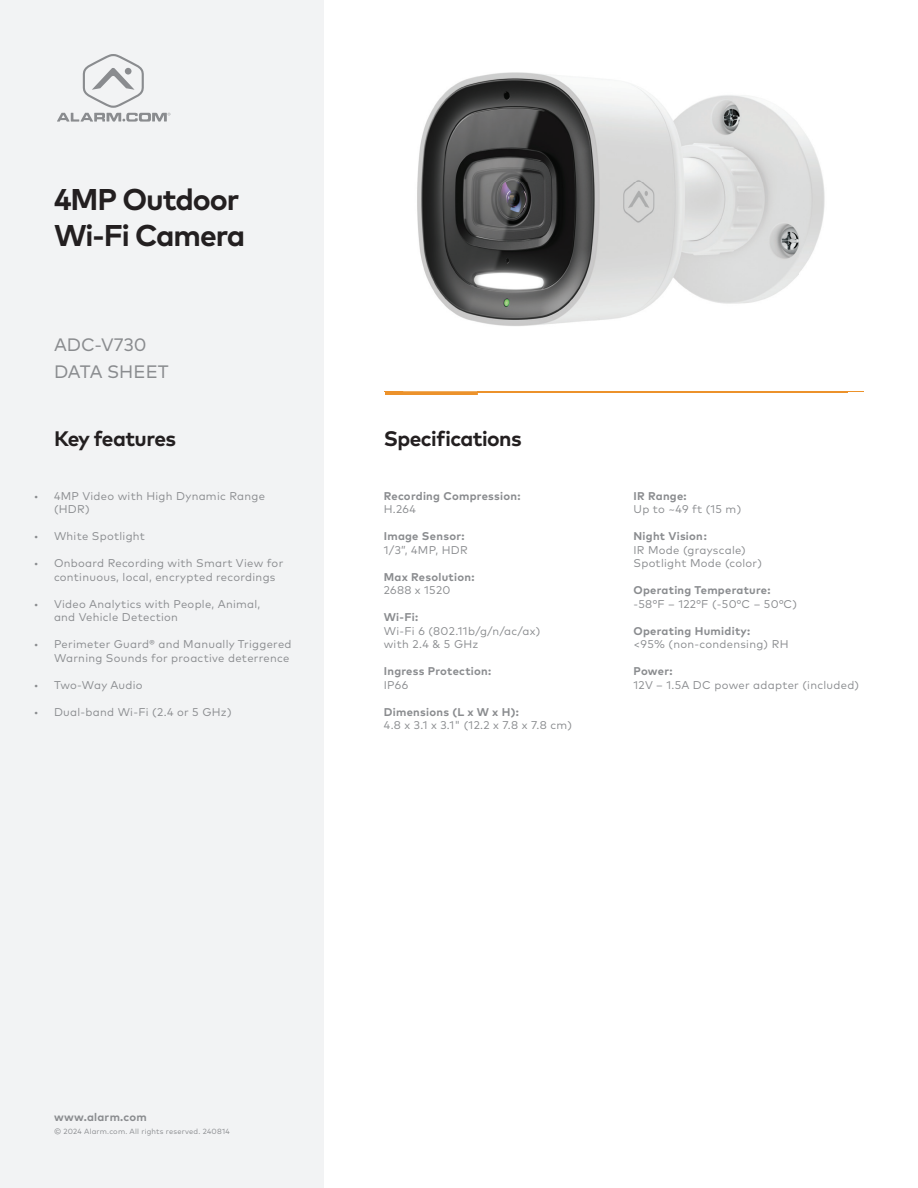
<style>
.page{position:relative;width:918px;height:1188px;background:#fff}
.page>*{position:absolute;margin:0;border:0;box-sizing:border-box;transform-origin:0 0}
.t1{font:700 30px/36px "Mark Pro";letter-spacing:-.035em;color:#231f20}
.t2{font:700 21px "Mark Pro";letter-spacing:-.025em;color:#231f20}
.t3{font:18px/27px "Mark Pro";color:#8a8c8f}
.t4{font:11.25px/13.5px "Mark Pro";letter-spacing:.025em;color:#8a8c8f}
.t5{font:700 11.25px "Mark Pro";letter-spacing:.025em;color:#8a8c8f}
.t6{font:7.5px "Mark Pro";letter-spacing:.025em;color:#8a8c8f}
</style>
<div class="page">
<div style="left:0;top:0;width:324px;height:1188px;background:#f2f3f4"></div>
<hr style="left:385px;top:392px;width:479px;height:1px;background:#ec922b">
<hr style="left:385px;top:392px;width:93px;height:3px;background:#ec922b">
<svg style="left:57px;top:54px;width:113px;height:68px"></svg>
<img style="left:403px;top:72px;width:445px;height:320px">
<h1 class="t1" style="left:54px;top:178px;width:193px">4MP Outdoor<br>Wi-Fi Camera</h1>
<h3 class="t3" style="left:54px;top:330px;width:116px">ADC-V730<br>DATA SHEET</h3>
<h2 class="t2" style="left:54px;top:422px;width:124px">Key features</h2>
<p class="t4" style="left:54px;top:488px;width:213px;text-indent:-20px">• 4MP Video with High Dynamic Range (HDR)</p>
<p class="t4" style="left:34px;top:528px;width:113px">• White Spotlight</p>
<p class="t4" style="left:54px;top:555px;width:231px;text-indent:-20px">• Onboard Recording with Smart View for continuous, local, encrypted recordings</p>
<p class="t4" style="left:54px;top:596px;width:208px;text-indent:-20px">• Video Analytics with People, Animal, and Vehicle Detection</p>
<p class="t4" style="left:34px;top:636px;width:259px;text-align:right">• Perimeter Guard® and Manually Triggered<br>Warning Sounds for proactive deterrence</p>
<p class="t4" style="left:34px;top:677px;width:110px">• Two-Way Audio</p>
<p class="t4" style="left:34px;top:704px;width:200px">• Dual-band Wi-Fi (2.4 or 5 GHz)</p>
<h2 class="t2" style="left:384px;top:422px;width:140px">Specifications</h2>
<p class="t5" style="left:384px;top:487px;width:138px">Recording Compression:</p>
<p class="t4" style="left:384px;top:501px;width:34px">H.264</p>
<p class="t5" style="left:384px;top:527px;width:82px">Image Sensor:</p>
<p class="t4" style="left:384px;top:542px;width:85px">1/3”, 4MP, HDR</p>
<p class="t5" style="left:384px;top:568px;width:92px">Max Resolution:</p>
<p class="t4" style="left:384px;top:582px;width:68px">2688 x 1520</p>
<p class="t5" style="left:384px;top:608px;width:36px">Wi-Fi:</p>
<p class="t4" style="left:384px;top:623px;width:158px">Wi-Fi 6 (802.11b/g/n/ac/ax) with 2.4 &amp; 5 GHz</p>
<p class="t5" style="left:384px;top:662px;width:109px">Ingress Protection:</p>
<p class="t4" style="left:384px;top:677px;width:26px">IP66</p>
<p class="t5" style="left:384px;top:703px;width:137px">Dimensions (L x W x H):</p>
<p class="t4" style="left:384px;top:717px;width:190px">4.8 x 3.1 x 3.1" (12.2 x 7.8 x 7.8 cm)</p>
<p class="t5" style="left:634px;top:487px;width:55px">IR Range:</p>
<p class="t4" style="left:634px;top:501px;width:109px">Up to ~49 ft (15 m)</p>
<p class="t5" style="left:634px;top:527px;width:75px">Night Vision:</p>
<p class="t4" style="left:634px;top:542px;width:130px">IR Mode (grayscale)<br>Spotlight Mode (color)</p>
<p class="t5" style="left:634px;top:581px;width:139px">Operating Temperature:</p>
<p class="t4" style="left:634px;top:596px;width:165px">-58°F – 122°F (-50°C – 50°C)</p>
<p class="t5" style="left:634px;top:622px;width:118px">Operating Humidity:</p>
<p class="t4" style="left:634px;top:636px;width:157px">&lt;95% (non-condensing) RH</p>
<p class="t5" style="left:634px;top:662px;width:41px">Power:</p>
<p class="t4" style="left:634px;top:677px;width:227px">12V – 1.5A DC power adapter (included)</p>
<p class="t5" style="left:54px;top:1108px;width:94px">www.alarm.com</p>
<p class="t6" style="left:54px;top:1126px;width:177px">© 2024 Alarm.com. All rights reserved. 240814</p>
</div>
